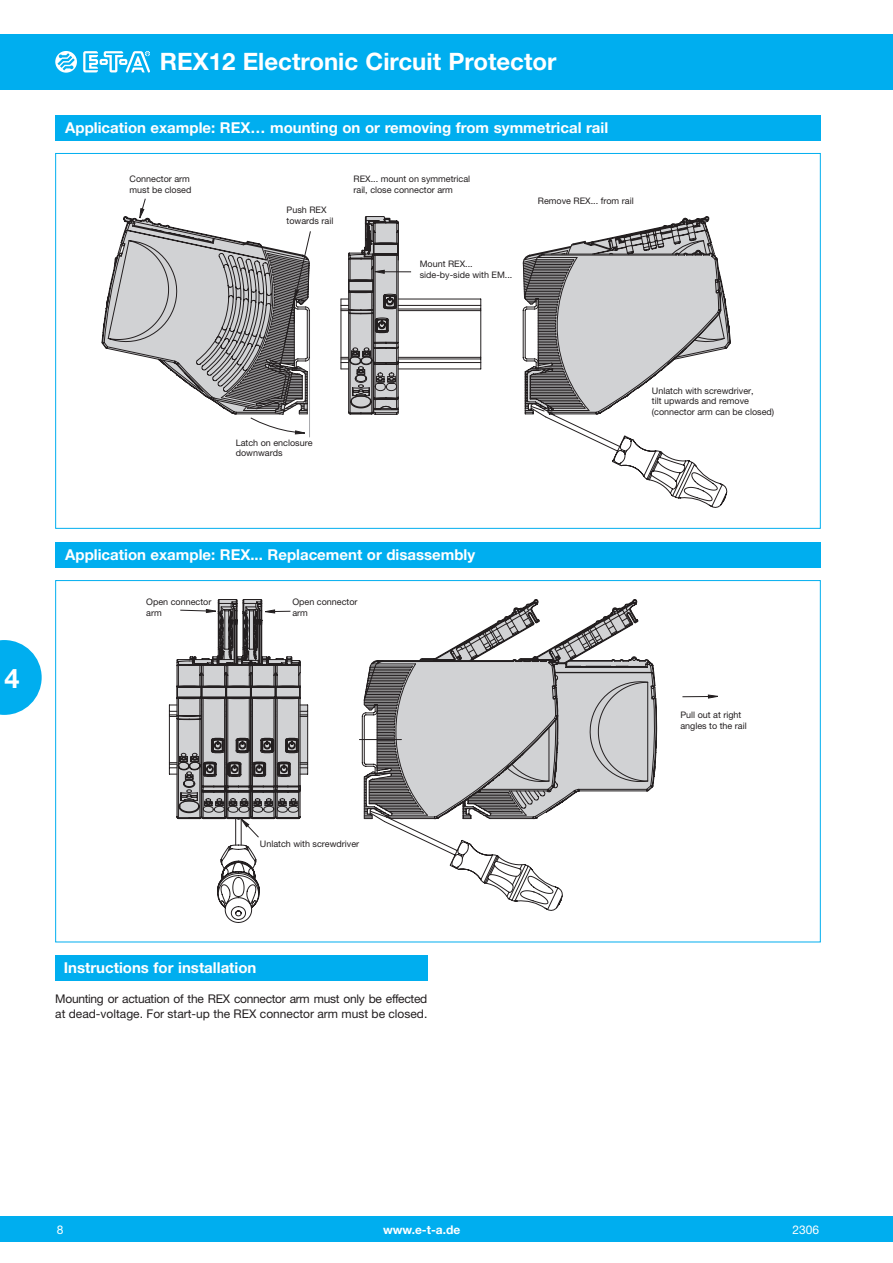
<style>
.page{position:relative;width:893px;height:1263px;background:#fff}
.page>*{position:absolute;margin:0;border:0;box-sizing:border-box;transform-origin:0 0}
.t1{font:700 27px "Helvetica Neue LT";color:#fff}
.t2{font:700 24px "Helvetica Neue LT";color:#fff}
.t3{font:700 15px "Helvetica Neue LT";color:#fff}
.t4{font:12px/14.4px "Helvetica Neue LT";letter-spacing:-.025em;color:#231f20}
.t5{font:700 12px "Helvetica Neue LT";color:#fff}
.t6{font:12px "Helvetica Neue LT";color:#fff}
.t7{font:9px/10.8px "Helvetica Neue LT";color:#231f20}
</style>
<div class="page">
<div style="left:0;top:1216px;width:893px;height:26px;background:#00aeef"></div>
<div style="left:0;top:34px;width:893px;height:55px;background:#00aeef"></div>
<svg style="left:55px;top:51px;width:22px;height:22px"></svg>
<svg style="left:83px;top:51px;width:67px;height:21px"></svg>
<svg style="left:0;top:640px;width:42px;height:75px"></svg>
<div style="left:55px;top:115px;width:766px;height:25px;background:#00aeef"></div>
<svg style="left:102px;top:198px;width:629px;height:310px"></svg>
<div style="left:55px;top:955px;width:372px;height:25px;background:#00aeef"></div>
<div style="left:55px;top:542px;width:766px;height:25px;background:#00aeef"></div>
<svg style="left:682px;top:695px;width:36px;height:3px"></svg>
<svg style="left:169px;top:599px;width:488px;height:324px"></svg>
<h1 class="t1" style="left:4px;top:662px;width:17px">4</h1>
<h2 class="t2" style="left:160px;top:47px;width:398px">REX12 Electronic Circuit Protector</h2>
<h3 class="t3" style="left:65px;top:119px;width:544px">Application example: REX… mounting on or removing from symmetrical rail</h3>
<p class="t7" style="left:130px;top:173px;width:63px">Connector arm must be closed</p>
<p class="t7" style="left:287px;top:205px;width:48px">Push REX towards rail</p>
<p class="t7" style="left:353px;top:173px;width:118px">REX... mount on symmetrical rail, close connector arm</p>
<p class="t7" style="left:538px;top:195px;width:97px">Remove REX... from rail</p>
<p class="t7" style="left:420px;top:258px;width:94px">Mount REX... side-by-side with EM...</p>
<p class="t7" style="left:236px;top:437px;width:78px">Latch on enclosure downwards</p>
<h3 class="t3" style="left:65px;top:546px;width:411px">Application example: REX... Replacement or disassembly</h3>
<p class="t7" style="left:146px;top:596px;width:67px">Open connector arm</p>
<p class="t7" style="left:292px;top:596px;width:67px">Open connector arm</p>
<p class="t7" style="left:652px;top:385px;width:124px">Unlatch with screwdriver,<br>tilt upwards and remove (connector arm can be closed)</p>
<p class="t7" style="left:680px;top:709px;width:68px">Pull out at right angles to the rail</p>
<p class="t7" style="left:260px;top:838px;width:101px">Unlatch with screwdriver</p>
<h3 class="t3" style="left:64px;top:958px;width:194px">Instructions for installation</h3>
<h3 class="t4" style="left:55px;top:992px;width:374px">Mounting or actuation of the REX connector arm must only be effected at dead-voltage. For start-up the REX connector arm must be closed.</h3>
<h3 class="t6" style="left:57px;top:1222px;width:8px">8</h3>
<h3 class="t5" style="left:383px;top:1222px;width:79px">www.e-t-a.de</h3>
<h3 class="t6" style="left:792px;top:1222px;width:28px">2306</h3>
</div>
